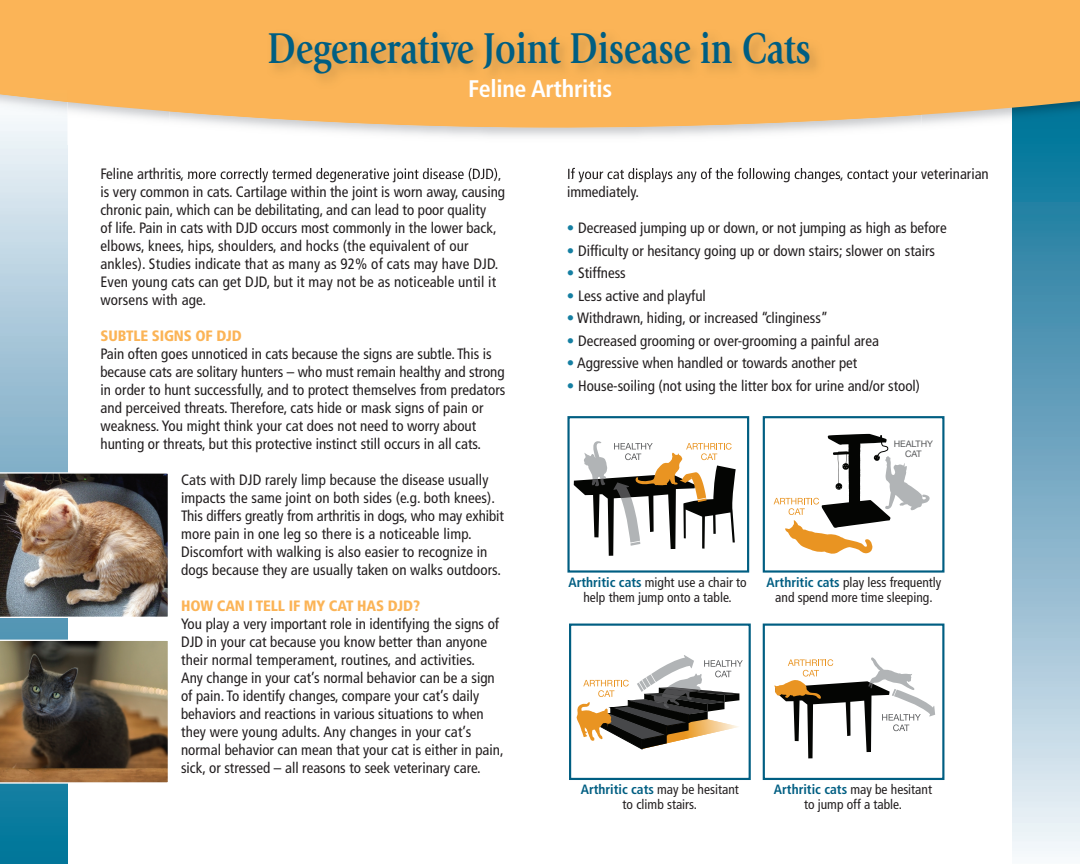
<style>
.page{position:relative;width:1080px;height:864px;background:#fff}
.page>*{position:absolute;margin:0;border:0;box-sizing:border-box;transform-origin:0 0}
.t1{font:700 45px "Giovanni";letter-spacing:-.01em;color:#005e82;scale:.8 1}
.t2{font:700 condensed 24px "Frutiger";letter-spacing:-.01em;color:#fff}
.t3{font:condensed 15px/18px "Frutiger";color:#231f20}
.t4{font:900 condensed 15px "Frutiger";letter-spacing:-.01em;color:#fbb457}
.t5{font:condensed 13.5px/15px "Frutiger";color:#231f20;text-align:center}
.t6{font:9px/10.5px "Helvetica Neue";letter-spacing:-.005em;color:#58595b;text-align:center}
.s1{color:#157fa2}
.s2{font-weight:700;color:#005e82}
</style>
<div class="page">
<img style="left:1012px;top:146px;width:68px;height:708px">
<img style="left:1012px;top:129px;width:68px;height:17px">
<svg style="left:0;top:0;width:1080px;height:129px;background:#f2b663"></svg>
<img style="left:0;top:102px;width:68px;height:762px">
<img style="left:0;top:88px;width:68px;height:14px">
<svg style="left:574px;top:441px;width:162px;height:115px"></svg>
<div style="left:567px;top:416px;width:182px;height:157px;border:2px solid #005e82"></div>
<svg style="left:774px;top:434px;width:156px;height:120px"></svg>
<div style="left:763px;top:416px;width:181px;height:157px;border:2px solid #005e82"></div>
<svg style="left:577px;top:655px;width:166px;height:94px"></svg>
<div style="left:569px;top:624px;width:182px;height:156px;border:2px solid #005e82"></div>
<svg style="left:774px;top:657px;width:161px;height:101px"></svg>
<div style="left:763px;top:624px;width:181px;height:156px;border:2px solid #005e82"></div>
<img style="left:0;top:472px;width:168px;height:146px">
<svg style="left:0;top:640px;width:168px;height:144px;background:#6a5841"></svg>
<img style="left:170px;top:128px;width:751px;height:49px">
<img style="left:170px;top:20px;width:751px;height:108px">
<img style="left:170px;top:168px;width:35px;height:9px">
<img style="left:568px;top:168px;width:93px;height:9px">
<h1 class="t1" style="left:267px;top:31px;width:681px">Degenerative Joint Disease in Cats</h1>
<h2 class="t2" style="left:468px;top:79px;width:145px">Feline Arthritis</h2>
<p class="t3" style="left:100px;top:166px;width:406px">Feline arthritis, more correctly termed degenerative joint disease (DJD), is very common in cats. Cartilage within the joint is worn away, causing chronic pain, which can be debilitating, and can lead to poor quality<br>of life. Pain in cats with DJD occurs most commonly in the lower back, elbows, knees, hips, shoulders, and hocks (the equivalent of our ankles). Studies indicate that as many as 92% of cats may have DJD.<br>Even young cats can get DJD, but it may not be as noticeable until it worsens with age.</p>
<p class="t4" style="left:100px;top:330px;width:143px">SUBTLE SIGNS OF DJD</p>
<p class="t3" style="left:100px;top:346px;width:406px">Pain often goes unnoticed in cats because the signs are subtle. This is because cats are solitary hunters – who must remain healthy and strong in order to hunt successfully, and to protect themselves from predators and perceived threats. Therefore, cats hide or mask signs of pain or weakness. You might think your cat does not need to worry about hunting or threats, but this protective instinct still occurs in all cats.</p>
<p class="t3" style="left:181px;top:472px;width:324px">Cats with DJD rarely limp because the disease usually impacts the same joint on both sides (e.g. both knees).<br>This differs greatly from arthritis in dogs, who may exhibit more pain in one leg so there is a noticeable limp.<br>Discomfort with walking is also easier to recognize in dogs because they are usually taken on walks outdoors.</p>
<p class="t4" style="left:181px;top:600px;width:240px">HOW CAN I TELL IF MY CAT HAS DJD?</p>
<p class="t3" style="left:181px;top:616px;width:324px">You play a very important role in identifying the signs of DJD in your cat because you know better than anyone their normal temperament, routines, and activities.<br>Any change in your cat’s normal behavior can be a sign of pain. To identify changes, compare your cat’s daily behaviors and reactions in various situations to when they were young adults. Any changes in your cat’s normal behavior can mean that your cat is either in pain, sick, or stressed – all reasons to seek veterinary care.</p>
<p class="t3" style="left:567px;top:166px;width:423px">If your cat displays any of the following changes, contact your veterinarian immediately.</p>
<p class="t3" style="left:567px;top:220px;width:381px"><span class="s1">•</span> Decreased jumping up or down, or not jumping as high as before</p>
<p class="t3" style="left:567px;top:243px;width:370px"><span class="s1">•</span> Difficulty or hesitancy going up or down stairs; slower on stairs</p>
<p class="t3" style="left:567px;top:265px;width:60px"><span class="s1">•</span> Stiffness</p>
<p class="t3" style="left:567px;top:288px;width:140px"><span class="s1">•</span> Less active and playful</p>
<p class="t3" style="left:567px;top:310px;width:263px"><span class="s1">•</span> Withdrawn, hiding, or increased “clinginess”</p>
<p class="t3" style="left:567px;top:333px;width:314px"><span class="s1">•</span> Decreased grooming or over-grooming a painful area</p>
<p class="t3" style="left:567px;top:355px;width:292px"><span class="s1">•</span> Aggressive when handled or towards another pet</p>
<p class="t3" style="left:567px;top:378px;width:355px"><span class="s1">•</span> House-soiling (not using the litter box for urine and/or stool)</p>
<p class="t6" style="left:894px;top:439px;width:41px">HEALTHY<br>CAT</p>
<p class="t5" style="left:568px;top:575px;width:180px"><span class="s2">Arthritic cats</span> might use a chair to help them jump onto a table.</p>
<p class="t5" style="left:767px;top:575px;width:176px"><span class="s2">Arthritic cats</span> play less frequently and spend more time sleeping.</p>
<p class="t5" style="left:581px;top:783px;width:160px"><span class="s2">Arthritic cats</span> may be hesitant to climb stairs.</p>
<p class="t5" style="left:774px;top:783px;width:160px"><span class="s2">Arthritic cats</span> may be hesitant to jump off a table.</p>
</div>
